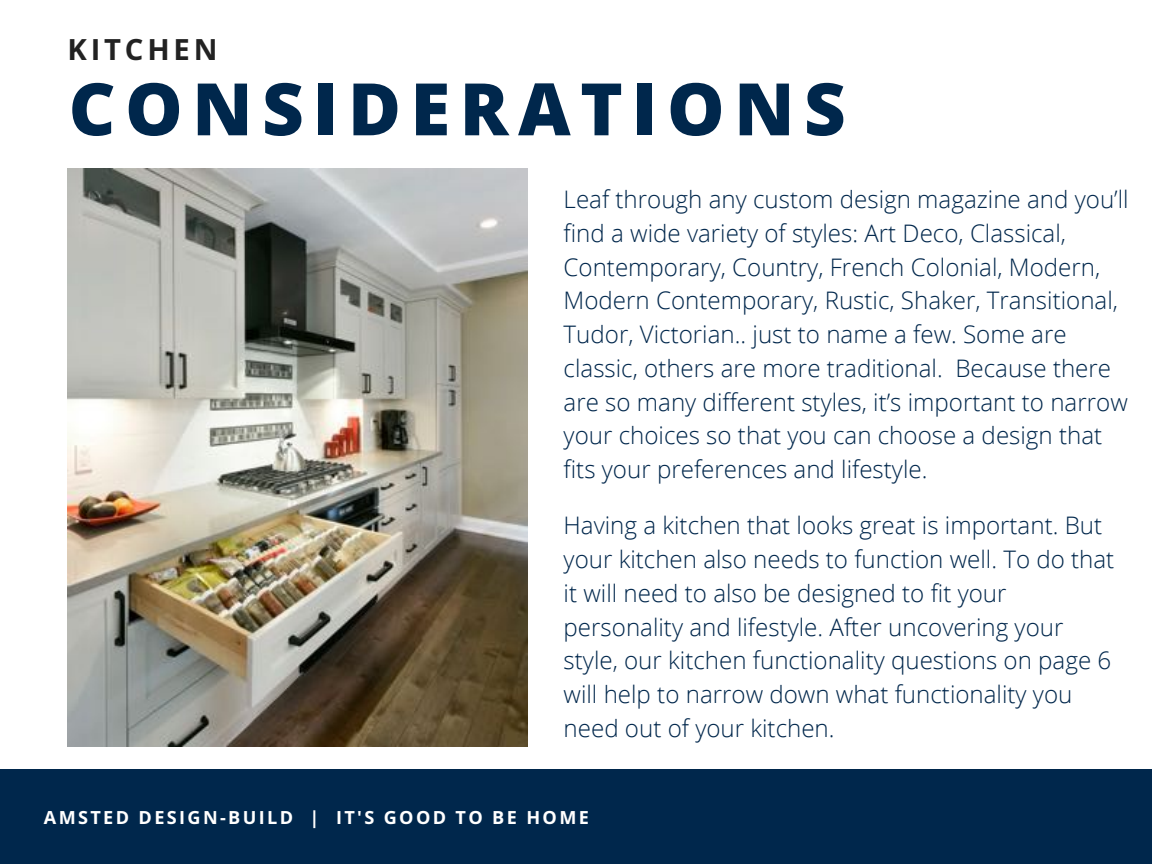
<style>
.page{position:relative;width:1152px;height:864px;background:#fff}
.page>*{position:absolute;margin:0;border:0;box-sizing:border-box;transform-origin:0 0}
.t1{font:800 72.45px "Open Sans";letter-spacing:.13em;color:#00274c}
.t2{font:700 29.25px "Open Sans";letter-spacing:.13em;color:#222}
.t3{font:300 24.15px/33.8px "Open Sans";color:#00274c}
.t4{font:700 18.15px "Open Sans";letter-spacing:.13em;color:#fff}
</style>
<div class="page">
<div style="left:0;top:770px;width:1152px;height:94px;background:#00274c"></div>
<img style="left:68px;top:169px;width:460px;height:578px">
<p class="t2" style="left:68px;top:28px;width:152px">KITCHEN</p>
<h1 class="t1" style="left:69px;top:58px;width:779px">CONSIDERATIONS</h1>
<p class="t3" style="left:564px;top:182px;width:567px">Leaf through any custom design magazine and you’ll find a wide variety of styles: Art Deco, Classical, Contemporary, Country, French Colonial, Modern, Modern Contemporary, Rustic, Shaker, Transitional, Tudor, Victorian.. just to name a few. Some are classic, others are more traditional. Because there are so many different styles, it’s important to narrow your choices so that you can choose a design that fits your preferences and lifestyle.</p>
<p class="t3" style="left:564px;top:508px;width:552px">Having a kitchen that looks great is important. But your kitchen also needs to function well. To do that it will need to also be designed to fit your personality and lifestyle. After uncovering your style, our kitchen functionality questions on page 6 will help to narrow down what functionality you need out of your kitchen.</p>
<p class="t4" style="left:44px;top:804px;width:547px">AMSTED DESIGN-BUILD | IT'S GOOD TO BE HOME</p>
</div>
